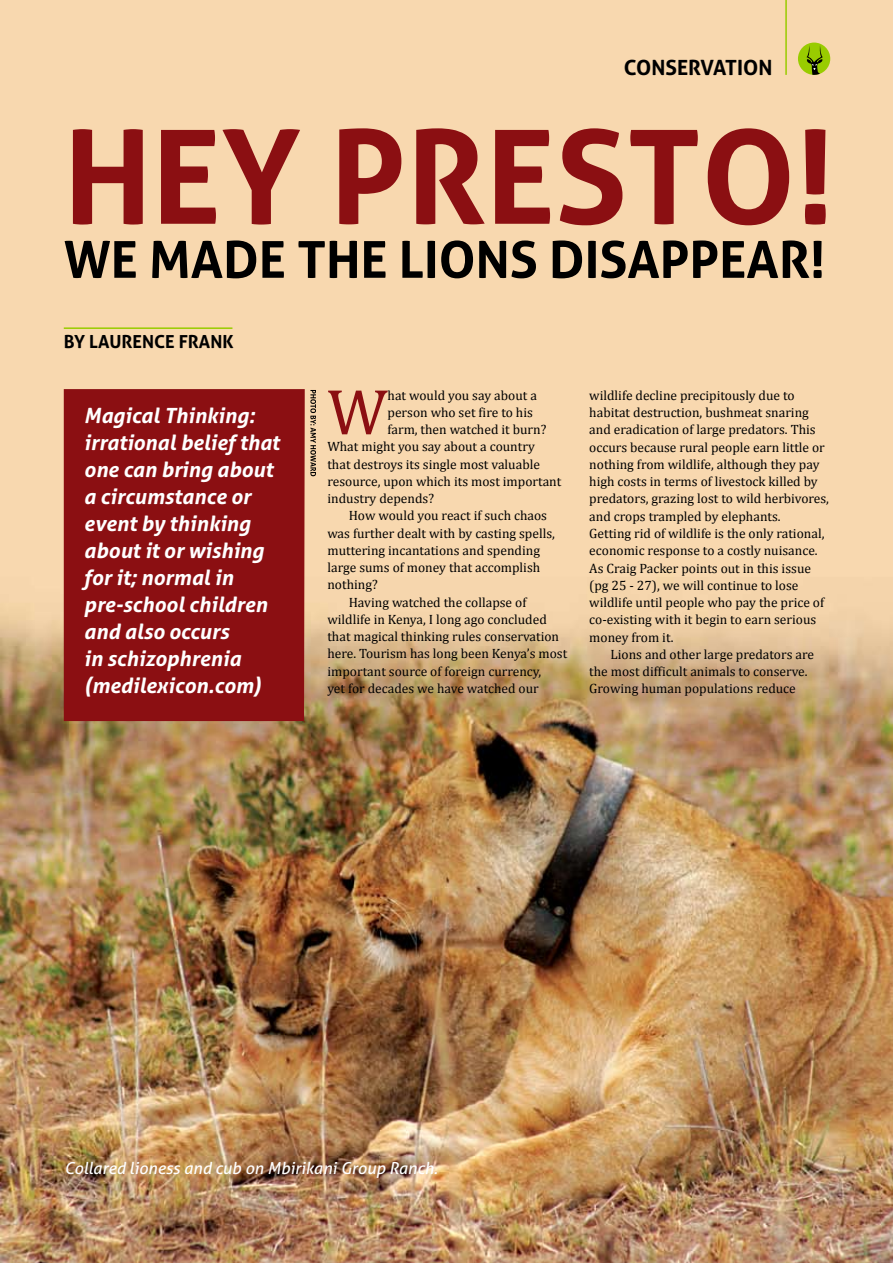
<style>
.page{position:relative;width:893px;height:1263px;background:#fff}
.page>*{position:absolute;margin:0;border:0;box-sizing:border-box;transform-origin:0 0}
.t1{font:700 130.5px "Aller";color:#8b0f12}
.t2{font:65.25px "Cambria";color:#8b0f12}
.t3{font:700 51px "Aller";color:#000}
.t4{font:italic 700 21px/27px "Aller";color:#fff}
.t5{font:700 21px "Aller";color:#000}
.t6{font:700 18px "Aller";color:#000}
.t7{font:italic 16.5px "Aller";color:#fff}
.t8{font:13.5px/17.2px "Cambria";color:#000}
</style>
<div class="page">
<img style="left:0;top:0;width:893px;height:1263px">
<div style="left:64px;top:389px;width:241px;height:334px;background:#8b0f12"></div>
<div style="left:798px;top:43px;width:32px;height:32px;background:#9c0;border-radius:50%"></div>
<svg style="left:806px;top:45px;width:17px;height:30px"></svg>
<hr style="left:785px;top:0;width:2px;height:75px;background:#9c0">
<hr style="left:64px;top:327px;width:168px;height:2px;background:#9c0">
<svg style="left:310px;top:390px;width:6px;height:86px"></svg>
<h3 class="t5" style="left:624px;top:54px;width:150px">CONSERVATION</h3>
<h1 class="t1" style="left:64px;top:97px;width:772px">HEY PRESTO!</h1>
<h3 class="t3" style="left:64px;top:228px;width:763px">WE MADE THE LIONS DISAPPEAR!</h3>
<h3 class="t6" style="left:64px;top:330px;width:70px">BY LAURENCE</h3>
<h3 class="t6" style="left:179px;top:330px;width:21px">FRAN</h3>
<h3 class="t6" style="left:222px;top:330px;width:13px">K</h3>
<h3 class="t4" style="left:84px;top:401px;width:197px">Magical Thinking: irrational belief that one can bring about a circumstance or event by thinking about it or wishing for it; normal in pre-school children and also occurs<br>in schizophrenia (medilexicon.com)</h3>
<h2 class="t2" style="left:327px;top:373px;width:62px">W</h2>
<p class="t8" style="left:388px;top:386px;width:151px">hat would you say about a</p>
<p class="t8" style="left:388px;top:404px;width:147px">person who set fire to his</p>
<p class="t8" style="left:388px;top:421px;width:160px">farm, then watched it burn?</p>
<p class="t8" style="left:327px;top:438px;width:209px">What might you say about a country</p>
<p class="t8" style="left:327px;top:455px;width:214px">that destroys its single most valuable</p>
<p class="t8" style="left:327px;top:473px;width:235px">resource, upon which its most important</p>
<p class="t8" style="left:327px;top:490px;width:108px">industry depends?</p>
<p class="t8" style="left:349px;top:507px;width:200px">How would you react if such chaos</p>
<p class="t8" style="left:327px;top:524px;width:229px">was further dealt with by casting spells,</p>
<p class="t8" style="left:327px;top:542px;width:214px">muttering incantations and spending</p>
<p class="t8" style="left:327px;top:559px;width:214px">large sums of money that accomplish</p>
<p class="t8" style="left:327px;top:576px;width:52px">nothing?</p>
<p class="t8" style="left:349px;top:593px;width:179px">Having watched the collapse of</p>
<p class="t8" style="left:327px;top:611px;width:221px">wildlife in Kenya, I long ago concluded</p>
<p class="t8" style="left:327px;top:628px;width:233px">that magical thinking rules conservation</p>
<p class="t8" style="left:327px;top:645px;width:241px">here. Tourism has long been Kenya’s most</p>
<p class="t8" style="left:327px;top:662px;width:215px">important source of foreign currency,</p>
<p class="t8" style="left:327px;top:680px;width:213px">yet for decades we have watched our</p>
<p class="t8" style="left:589px;top:387px;width:241px">wildlife decline precipitously due to habitat destruction, bushmeat snaring and eradication of large predators. This occurs because rural people earn little or nothing from wildlife, although they pay high costs in terms of livestock killed by predators, grazing lost to wild herbivores, and crops trampled by elephants.<br>Getting rid of wildlife is the only rational, economic response to a costly nuisance.<br>As Craig Packer points out in this issue (pg 25 - 27), we will continue to lose wildlife until people who pay the price of co-existing with it begin to earn serious money from it.</p>
<p class="t8" style="left:589px;top:645px;width:226px;text-indent:21px">Lions and other large predators are the most difficult animals to conserve.<br>Growing human populations reduce</p>
<p class="t7" style="left:65px;top:1158px;width:375px">Collared lioness and cub on Mbirikani Group Ranch.</p>
</div>
